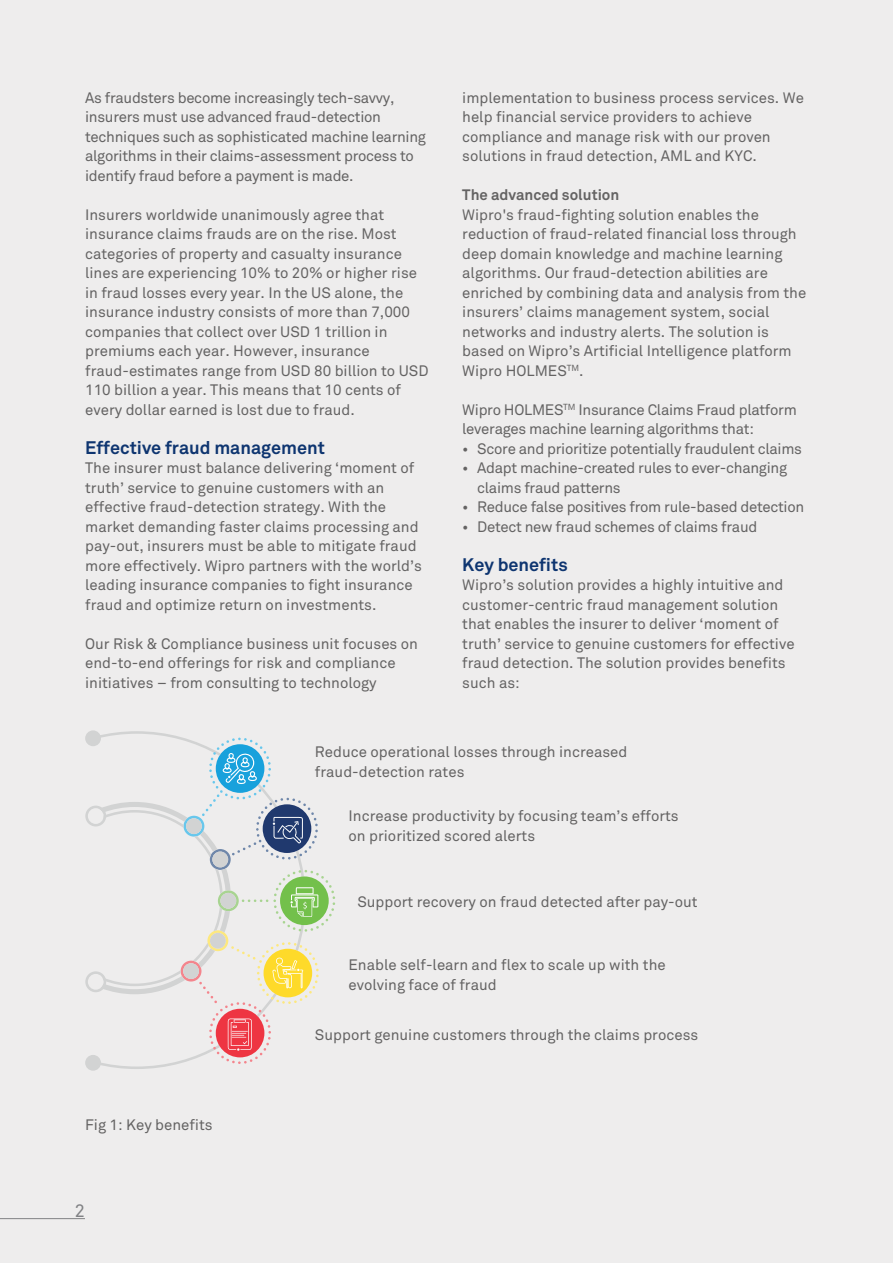
<style>
.page{position:relative;width:893px;height:1263px;background:#eeeded}
.page>*{position:absolute;margin:0;border:0;box-sizing:border-box;transform-origin:0 0}
.t1{font:700 18px "Wipro Akkurat";color:#0e3570}
.t2{font:18px "Wipro Akkurat Mono";color:#818285}
.t3{font:15px/19.5px "Wipro Akkurat";color:#646363}
.t4{font:15px/19.5px "Wipro Akkurat";letter-spacing:-.02em;color:#646363}
.t5{font:700 15px "Wipro Akkurat";color:#646363}
</style>
<div class="page">
<hr style="left:0;top:1218px;width:85px;height:1px;background:#818285">
<div style="left:85px;top:730px;width:16px;height:16px;background:#e0e0e0;border-radius:50%"></div>
<svg style="left:85px;top:1055px;width:16px;height:16px"></svg>
<svg style="left:85px;top:731px;width:250px;height:338px"></svg>
<p class="t4" style="left:85px;top:88px;width:342px">As fraudsters become increasingly tech-savvy, insurers must use advanced fraud-detection techniques such as sophisticated machine learning algorithms in their claims-assessment process to identify fraud before a payment is made.</p>
<p class="t3" style="left:85px;top:205px;width:345px">Insurers worldwide unanimously agree that insurance claims frauds are on the rise. Most categories of property and casualty insurance lines are experiencing 10% to 20% or higher rise in fraud losses every year. In the US alone, the insurance industry consists of more than 7,000 companies that collect over USD 1 trillion in premiums each year. However, insurance fraud-estimates range from USD 80 billion to USD 110 billion a year. This means that 10 cents of every dollar earned is lost due to fraud.</p>
<p class="t1" style="left:85px;top:436px;width:241px">Effective fraud management</p>
<p class="t3" style="left:85px;top:458px;width:338px">The insurer must balance delivering ‘moment of truth’ service to genuine customers with an effective fraud-detection strategy. With the market demanding faster claims processing and pay-out, insurers must be able to mitigate fraud more effectively. Wipro partners with the world’s leading insurance companies to fight insurance fraud and optimize return on investments.</p>
<p class="t3" style="left:85px;top:634px;width:334px">Our Risk &amp; Compliance business unit focuses on end-to-end offerings for risk and compliance initiatives – from consulting to technology</p>
<p class="t3" style="left:462px;top:88px;width:343px">implementation to business process services. We help financial service providers to achieve compliance and manage risk with our proven solutions in fraud detection, AML and KYC.</p>
<p class="t5" style="left:462px;top:186px;width:159px">The advanced solution</p>
<p class="t3" style="left:462px;top:205px;width:345px">Wipro's fraud-fighting solution enables the reduction of fraud-related financial loss through deep domain knowledge and machine learning algorithms. Our fraud-detection abilities are enriched by combining data and analysis from the insurers’ claims management system, social networks and industry alerts. The solution is based on Wipro’s Artificial Intelligence platform Wipro HOLMES<sup>TM</sup>.</p>
<p class="t4" style="left:462px;top:400px;width:336px">Wipro HOLMES<sup>TM</sup> Insurance Claims Fraud platform leverages machine learning algorithms that:</p>
<p class="t4" style="left:462px;top:439px;width:341px">• Score and prioritize potentially fraudulent claims</p>
<p class="t4" style="left:477px;top:458px;width:311px;text-indent:-15px">• Adapt machine-created rules to ever-changing claims fraud patterns</p>
<p class="t4" style="left:462px;top:497px;width:344px">• Reduce false positives from rule-based detection</p>
<p class="t4" style="left:462px;top:517px;width:297px">• Detect new fraud schemes of claims fraud</p>
<p class="t1" style="left:462px;top:553px;width:107px">Key benefits</p>
<p class="t3" style="left:462px;top:575px;width:334px">Wipro’s solution provides a highly intuitive and customer-centric fraud management solution that enables the insurer to deliver ‘moment of truth’ service to genuine customers for effective fraud detection. The solution provides benefits such as:</p>
<p class="t3" style="left:315px;top:742px;width:314px">Reduce operational losses through increased fraud-detection rates</p>
<p class="t3" style="left:349px;top:806px;width:332px">Increase productivity by focusing team’s efforts on prioritized scored alerts</p>
<p class="t3" style="left:357px;top:892px;width:342px">Support recovery on fraud detected after pay-out</p>
<p class="t3" style="left:85px;top:1115px;width:129px">Fig 1: Key benefits</p>
<p class="t2" style="left:74px;top:1199px;width:13px">2</p>
<p class="t3" style="left:349px;top:955px;width:319px">Enable self-learn and flex to scale up with the evolving face of fraud</p>
<p class="t3" style="left:315px;top:1025px;width:385px">Support genuine customers through the claims process</p>
</div>
